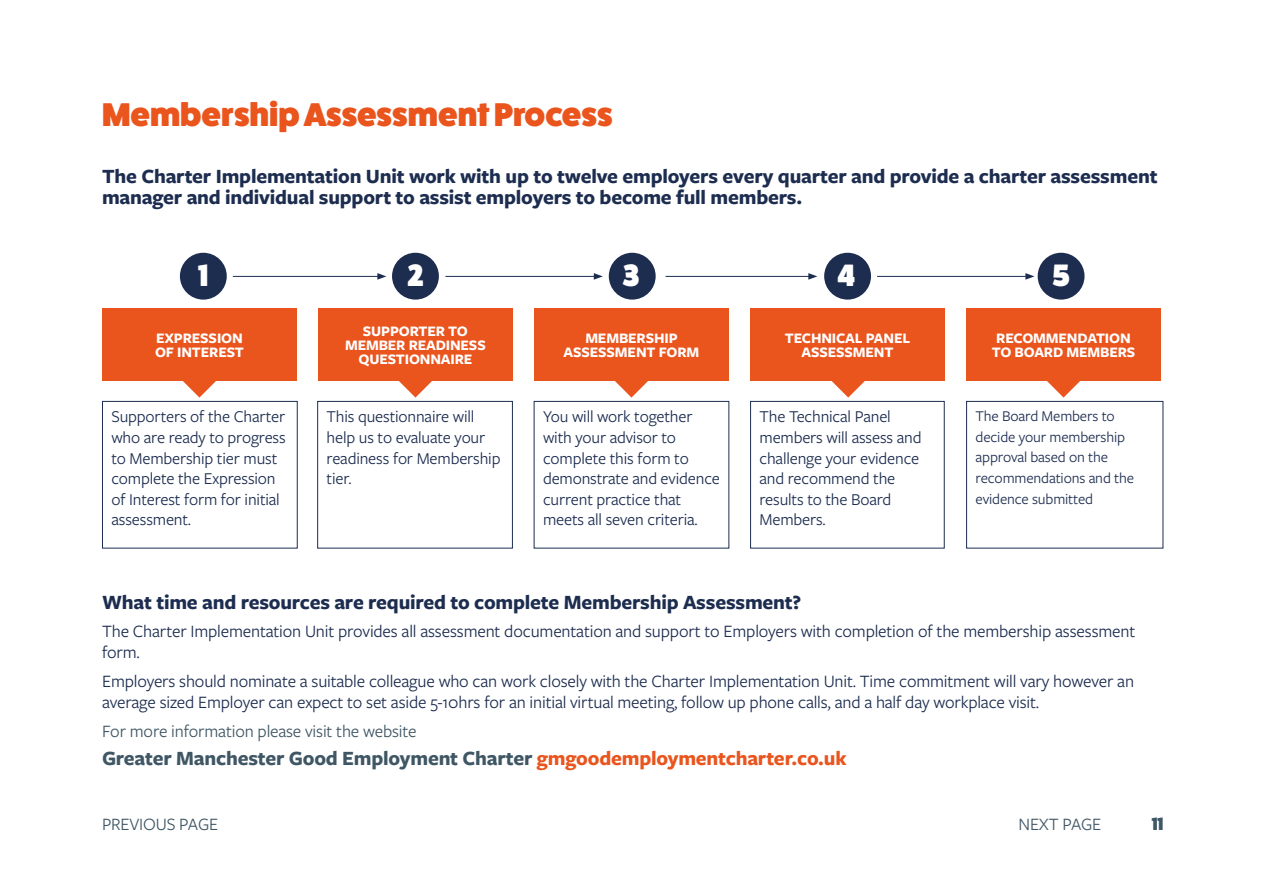
<style>
.page{position:relative;width:1263px;height:893px;background:#fff}
.page>*{position:absolute;margin:0;border:0;box-sizing:border-box;transform-origin:0 0}
.Heads{font:800 33px "Fat Frank";color:#ea541d}
.Body{font:800 31.05px "Fat Frank";color:#fff}
.Subheads{font:700 21px/21px "Freight Sans Pro";letter-spacing:-.01em;color:#1d2d50}
.Subheads-2{font:700 21px "Freight Sans Pro";letter-spacing:-.01em;color:#3f5664}
.Body-2{font:700 21px "Freight Sans Pro";letter-spacing:-.01em;color:#1d2d50}
.Body-3{font:18px/21px "Freight Sans Pro";letter-spacing:-.01em;color:#1d2d50}
.Body-4{font:18px "Freight Sans Pro";letter-spacing:-.01em;color:#3f5664}
.t1{font:800 18px "Fat Frank";color:#3f5664}
.Body-5{font:17.25px/20.7px "Freight Sans Pro";letter-spacing:-.01em;color:#1d2d50}
.Body-6{font:15.45px/20.7px "Freight Sans Pro";letter-spacing:-.01em;color:#1d2d50}
.Body-7{font:700 15px/13.8px "Freight Sans Pro";letter-spacing:-.01em;color:#fff;text-align:center}
.s1{color:#ea541d}
</style>
<div class="page">
<svg style="left:183px;top:381px;width:33px;height:17px"></svg>
<div style="left:102px;top:309px;width:195px;height:72px;background:#ea541d"></div>
<svg style="left:399px;top:381px;width:33px;height:17px"></svg>
<div style="left:318px;top:309px;width:195px;height:72px;background:#ea541d"></div>
<svg style="left:615px;top:381px;width:33px;height:17px"></svg>
<div style="left:534px;top:309px;width:195px;height:72px;background:#ea541d"></div>
<svg style="left:831px;top:381px;width:34px;height:17px"></svg>
<div style="left:750px;top:309px;width:195px;height:72px;background:#ea541d"></div>
<svg style="left:1047px;top:381px;width:33px;height:17px"></svg>
<div style="left:966px;top:309px;width:195px;height:72px;background:#ea541d"></div>
<div style="left:180px;top:253px;width:47px;height:47px;background:#1d2d50;border-radius:50%"></div>
<div style="left:392px;top:253px;width:47px;height:47px;background:#1d2d50;border-radius:50%"></div>
<div style="left:609px;top:253px;width:47px;height:47px;background:#1d2d50;border-radius:50%"></div>
<div style="left:824px;top:253px;width:47px;height:47px;background:#1d2d50;border-radius:50%"></div>
<div style="left:1038px;top:253px;width:46px;height:47px;background:#1d2d50;border-radius:50%"></div>
<hr style="left:233px;top:276px;width:147px;height:1px;background:#1d2d50">
<svg style="left:377px;top:273px;width:9px;height:7px"></svg>
<hr style="left:445px;top:276px;width:151px;height:1px;background:#1d2d50">
<svg style="left:594px;top:273px;width:9px;height:7px"></svg>
<hr style="left:665px;top:276px;width:146px;height:1px;background:#1d2d50">
<svg style="left:808px;top:273px;width:9px;height:7px"></svg>
<hr style="left:877px;top:276px;width:151px;height:1px;background:#1d2d50">
<svg style="left:1025px;top:273px;width:9px;height:7px"></svg>
<div style="left:102px;top:401px;width:196px;height:148px;border:1px solid #1d2d50"></div>
<div style="left:317px;top:401px;width:196px;height:148px;border:1px solid #1d2d50"></div>
<div style="left:750px;top:401px;width:195px;height:148px;border:1px solid #1d2d50"></div>
<div style="left:966px;top:401px;width:197px;height:148px;border:1px solid #1d2d50"></div>
<p class="Heads" style="left:102px;top:96px;width:512px">Membership Assessment Process</p>
<p class="Subheads" style="left:102px;top:165px;width:1057px">The Charter Implementation Unit work with up to twelve employers every quarter and provide a charter assessment manager and individual support to assist employers to become full members.</p>
<p class="Body" style="left:198px;top:258px;width:12px">1</p>
<p class="Body" style="left:407px;top:258px;width:18px">2</p>
<p class="Body" style="left:622px;top:258px;width:19px">3</p>
<p class="Body" style="left:837px;top:258px;width:19px">4</p>
<p class="Body" style="left:1052px;top:258px;width:19px">5</p>
<p class="Body-7" style="left:155px;top:331px;width:90px;text-align:left">EXPRESSION<br>OF INTEREST</p>
<p class="Body-7" style="left:345px;top:324px;width:142px">SUPPORTER TO<br>MEMBER READINESS<br>QUESTIONNAIRE</p>
<p class="Body-7" style="left:564px;top:331px;width:137px">MEMBERSHIP<br>ASSESSMENT FORM</p>
<p class="Body-7" style="left:785px;top:331px;width:127px">TECHNICAL PANEL<br>ASSESSMENT</p>
<p class="Body-7" style="left:992px;top:331px;width:145px">RECOMMENDATION<br>TO BOARD MEMBERS</p>
<p class="Body-5" style="left:111px;top:405px;width:176px">Supporters of the Charter who are ready to progress to Membership tier must complete the Expression of Interest form for initial assessment.</p>
<p class="Body-5" style="left:327px;top:405px;width:175px">This questionnaire will help us to evaluate your readiness for Membership tier.</p>
<p class="Body-5" style="left:543px;top:405px;width:178px">You will work together with your advisor to complete this form to demonstrate and evidence current practice that meets all seven criteria.</p>
<p class="Body-5" style="left:759px;top:405px;width:164px">The Technical Panel members will assess and challenge your evidence and recommend the results to the Board<br>Members.</p>
<p class="Body-6" style="left:975px;top:405px;width:160px">The Board Members to decide your membership approval based on the recommendations and the evidence submitted</p>
<p class="Body-2" style="left:102px;top:587px;width:701px">What time and resources are required to complete Membership Assessment?</p>
<p class="Body-3" style="left:102px;top:620px;width:1035px">The Charter Implementation Unit provides all assessment documentation and support to Employers with completion of the membership assessment form.</p>
<p class="Body-3" style="left:102px;top:670px;width:1033px">Employers should nominate a suitable colleague who can work closely with the Charter Implementation Unit. Time commitment will vary however an average sized Employer can expect to set aside 5-10hrs for an initial virtual meeting, follow up phone calls, and a half day workplace visit.</p>
<p class="Body-4" style="left:102px;top:719px;width:316px">For more information please visit the website</p>
<p class="Subheads-2" style="left:102px;top:744px;width:746px">Greater Manchester Good Employment Charter <span class="s1">gmgoodemploymentcharter.co.uk</span></p>
<p class="Body-4" style="left:102px;top:812px;width:118px">PREVIOUS PAGE</p>
<p class="Body-4" style="left:1018px;top:812px;width:84px">NEXT PAGE</p>
<p class="t1" style="left:1152px;top:813px;width:13px">11</p>
</div>
